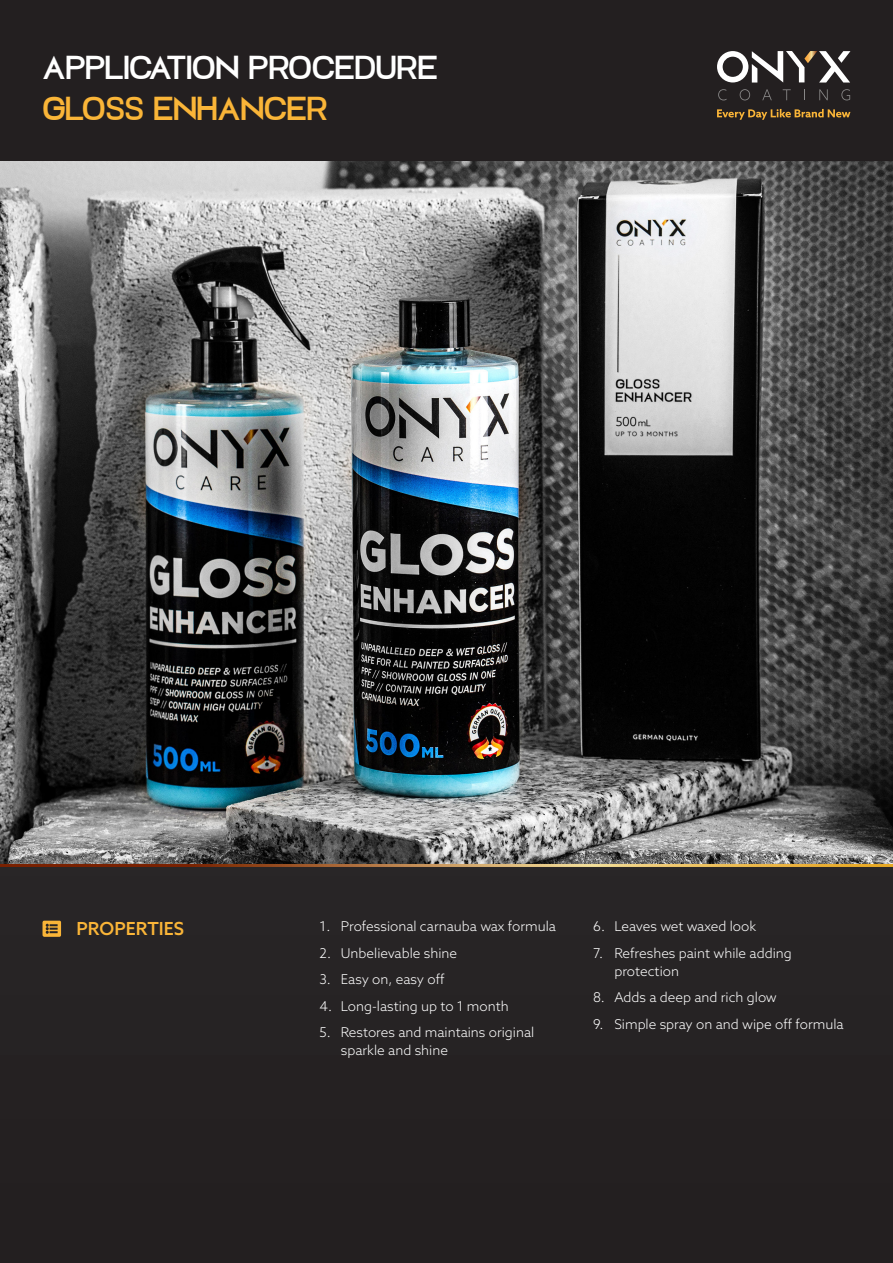
<style>
.page{position:relative;width:893px;height:1263px;background:#242021}
.page>*{position:absolute;margin:0;border:0;box-sizing:border-box;transform-origin:0 0}
.t1{font:700 33px "Foslin";color:#fff}
.t2{font:700 33px "Foslin";color:#fab538}
.t3{font:500 18px "Azo Sans";color:#fab538}
.t4{font:300 13.5px/18px "Azo Sans";color:#fff}
</style>
<div class="page">
<svg style="left:717px;top:51px;width:133px;height:49px"></svg>
<svg style="left:717px;top:109px;width:133px;height:11px"></svg>
<img style="left:0;top:162px;width:893px;height:702px">
<hr style="left:0;top:864px;width:893px;height:3px;background:#fff">
<svg style="left:43px;top:920px;width:18px;height:17px"></svg>
<h1 class="t1" style="left:43px;top:53px;width:397px">APPLICATION PROCEDURE</h1>
<h1 class="t2" style="left:43px;top:93px;width:287px">GLOSS ENHANCER</h1>
<h3 class="t3" style="left:77px;top:916px;width:109px">PROPERTIES</h3>
<p class="t4" style="left:320px;top:917px;width:238px">1. Professional carnauba wax formula</p>
<p class="t4" style="left:320px;top:944px;width:139px">2. Unbelievable shine</p>
<p class="t4" style="left:320px;top:970px;width:126px">3. Easy on, easy off</p>
<p class="t4" style="left:320px;top:997px;width:191px">4. Long-lasting up to 1 month</p>
<p class="t4" style="left:341px;top:1023px;width:195px;text-indent:-21px">5. Restores and maintains original sparkle and shine</p>
<p class="t4" style="left:593px;top:917px;width:165px">6. Leaves wet waxed look</p>
<p class="t4" style="left:614px;top:944px;width:179px;text-indent:-21px">7. Refreshes paint while adding protection</p>
<p class="t4" style="left:593px;top:988px;width:185px">8. Adds a deep and rich glow</p>
<p class="t4" style="left:593px;top:1015px;width:252px">9. Simple spray on and wipe off formula</p>
</div>
